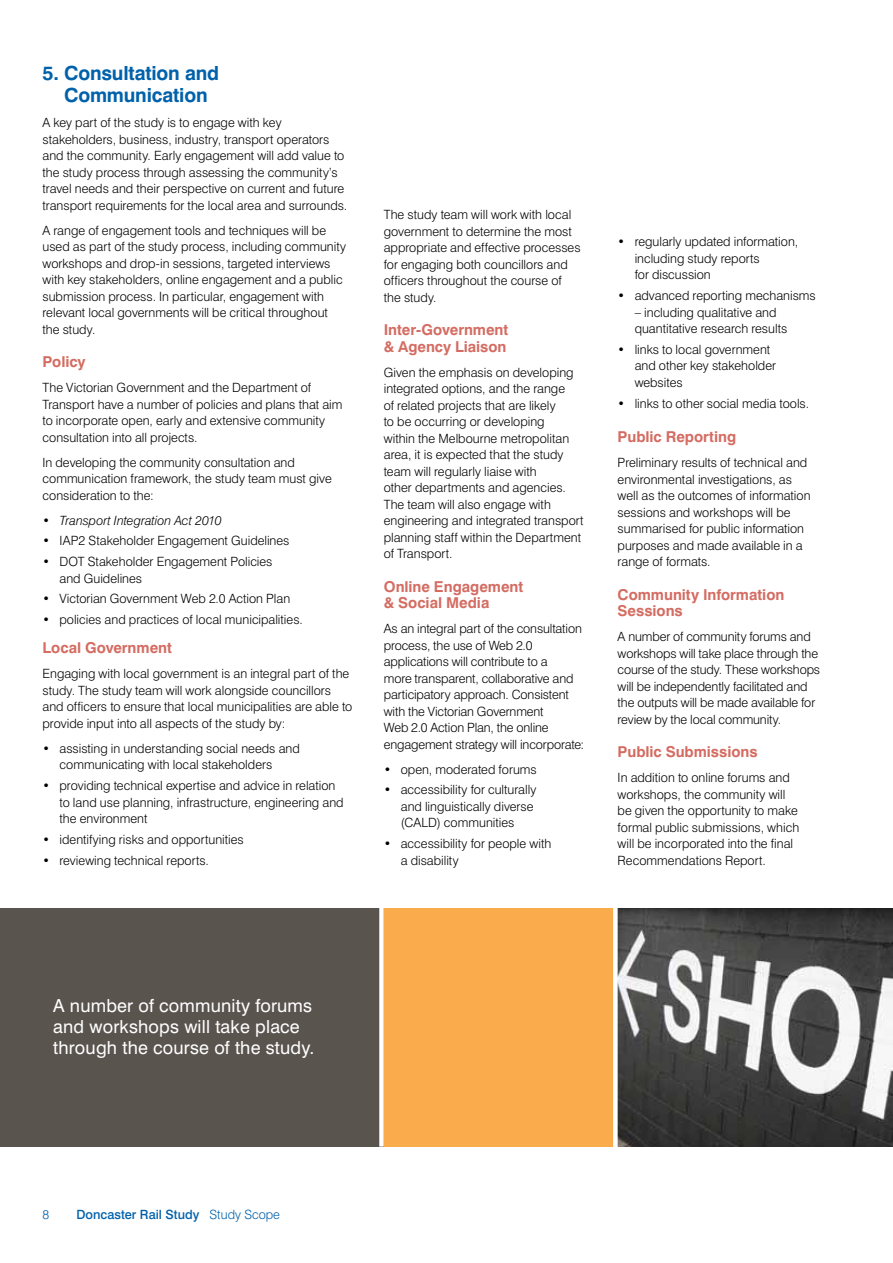
<style>
.page{position:relative;width:893px;height:1263px;background:#fff}
.page>*{position:absolute;margin:0;border:0;box-sizing:border-box;transform-origin:0 0}
.t1{font:700 19.5px/22.5px "Swiss 721 BT";letter-spacing:-.01em;color:#0061ab;text-align:center}
.t2{font:18px/21px "Swiss 721 BT";letter-spacing:.01em;color:#fff}
.t3{font:700 15px/16.5px "Swiss 721 BT";color:#d46c62}
.t4{font:300 12.75px/16.5px "Swiss 721 BT";color:#000}
.t5{font:500 12.75px "Swiss 721 BT";color:#0061ab}
.t6{font:italic 300 12.75px "Swiss 721 BT";color:#000}
.t7{font:300 12.75px "Swiss 721 BT";color:#0061ab}
.s1{font-style:normal}
.s2{font-weight:300}
</style>
<div class="page">
<div style="left:0;top:909px;width:384px;height:238px;background:#5a544f"></div>
<div style="left:384px;top:909px;width:234px;height:238px;background:#faab4b"></div>
<div style="left:379px;top:907px;width:5px;height:239px;background:#fff"></div>
<img style="left:618px;top:909px;width:275px;height:238px">
<div style="left:613px;top:908px;width:5px;height:239px;background:#fff"></div>
<h1 class="t1" style="left:43px;top:61px;width:178px">5. Consultation and<br>Communication</h1>
<p class="t4" style="left:43px;top:114px;width:306px">A key part of the study is to engage with key stakeholders, business, industry, transport operators and the community. Early engagement will add value to the study process through assessing the community’s travel needs and their perspective on current and future transport requirements for the local area and surrounds.</p>
<p class="t4" style="left:43px;top:222px;width:305px">A range of engagement tools and techniques will be used as part of the study process, including community workshops and drop-in sessions, targeted interviews with key stakeholders, online engagement and a public submission process. In particular, engagement with relevant local governments will be critical throughout the study.</p>
<p class="t3" style="left:43px;top:353px;width:45px">Policy</p>
<p class="t4" style="left:43px;top:379px;width:301px">The Victorian Government and the Department of Transport have a number of policies and plans that aim to incorporate open, early and extensive community consultation into all projects.</p>
<p class="t4" style="left:43px;top:454px;width:291px">In developing the community consultation and communication framework, the study team must give consideration to the:</p>
<p class="t6" style="left:43px;top:512px;width:181px"><span class="s1">•</span> Transport Integration Act 2010</p>
<p class="t4" style="left:43px;top:532px;width:249px">• IAP2 Stakeholder Engagement Guidelines</p>
<p class="t4" style="left:60px;top:553px;width:215px;text-indent:-17px">• DOT Stakeholder Engagement Policies and Guidelines</p>
<p class="t4" style="left:43px;top:590px;width:249px">• Victorian Government Web 2.0 Action Plan</p>
<p class="t4" style="left:43px;top:611px;width:262px">• policies and practices of local municipalities.</p>
<p class="t3" style="left:43px;top:640px;width:131px">Local Government</p>
<p class="t4" style="left:43px;top:665px;width:311px">Engaging with local government is an integral part of the study. The study team will work alongside councillors and officers to ensure that local municipalities are able to provide input into all aspects of the study by:</p>
<p class="t4" style="left:60px;top:740px;width:242px;text-indent:-17px">• assisting in understanding social needs and communicating with local stakeholders</p>
<p class="t4" style="left:60px;top:777px;width:286px;text-indent:-17px">• providing technical expertise and advice in relation to land use planning, infrastructure, engineering and the environment</p>
<p class="t4" style="left:43px;top:831px;width:203px">• identifying risks and opportunities</p>
<p class="t4" style="left:43px;top:852px;width:168px">• reviewing technical reports.</p>
<p class="t4" style="left:384px;top:206px;width:198px">The study team will work with local government to determine the most appropriate and effective processes for engaging both councillors and officers throughout the course of the study.</p>
<p class="t3" style="left:384px;top:321px;width:126px">Inter-Government &amp; Agency Liaison</p>
<p class="t4" style="left:384px;top:364px;width:201px">Given the emphasis on developing integrated options, and the range<br>of related projects that are likely<br>to be occurring or developing<br>within the Melbourne metropolitan area, it is expected that the study team will regularly liaise with<br>other departments and agencies.<br>The team will also engage with engineering and integrated transport planning staff within the Department of Transport.</p>
<p class="t3" style="left:384px;top:578px;width:141px">Online Engagement &amp; Social Media</p>
<p class="t4" style="left:384px;top:620px;width:202px">As an integral part of the consultation process, the use of Web 2.0 applications will contribute to a<br>more transparent, collaborative and participatory approach. Consistent with the Victorian Government<br>Web 2.0 Action Plan, the online engagement strategy will incorporate:</p>
<p class="t4" style="left:384px;top:761px;width:155px">• open, moderated forums</p>
<p class="t4" style="left:401px;top:781px;width:137px;text-indent:-17px">• accessibility for culturally and linguistically diverse (CALD) communities</p>
<p class="t4" style="left:401px;top:835px;width:152px;text-indent:-17px">• accessibility for people with a disability</p>
<p class="t4" style="left:635px;top:234px;width:165px;text-indent:-17px">• regularly updated information, including study reports<br>for discussion</p>
<p class="t4" style="left:618px;top:287px;width:200px">• advanced reporting mechanisms</p>
<p class="t4" style="left:635px;top:304px;width:154px">– including qualitative and quantitative research results</p>
<p class="t4" style="left:635px;top:341px;width:143px;text-indent:-17px">• links to local government and other key stakeholder websites</p>
<p class="t4" style="left:618px;top:395px;width:193px">• links to other social media tools.</p>
<p class="t3" style="left:618px;top:428px;width:120px">Public Reporting</p>
<p class="t4" style="left:618px;top:454px;width:194px">Preliminary results of technical and environmental investigations, as well as the outcomes of information sessions and workshops will be summarised for public information purposes and made available in a range of formats.</p>
<p class="t3" style="left:618px;top:586px;width:168px">Community Information<br>Sessions</p>
<p class="t4" style="left:618px;top:628px;width:204px">A number of community forums and workshops will take place through the course of the study. These workshops will be independently facilitated and the outputs will be made available for review by the local community.</p>
<p class="t3" style="left:618px;top:743px;width:141px">Public Submissions</p>
<p class="t4" style="left:618px;top:769px;width:183px">In addition to online forums and workshops, the community will be given the opportunity to make formal public submissions, which will be incorporated into the final<br>Recommendations Report.</p>
<h2 class="t2" style="left:53px;top:995px;width:263px">A number of community forums and workshops will take place through the course of the study.</h2>
<p class="t7" style="left:43px;top:1207px;width:8px">8</p>
<p class="t5" style="left:76px;top:1207px;width:205px">Doncaster Rail Study <span class="s2">Study Scope</span></p>
</div>
